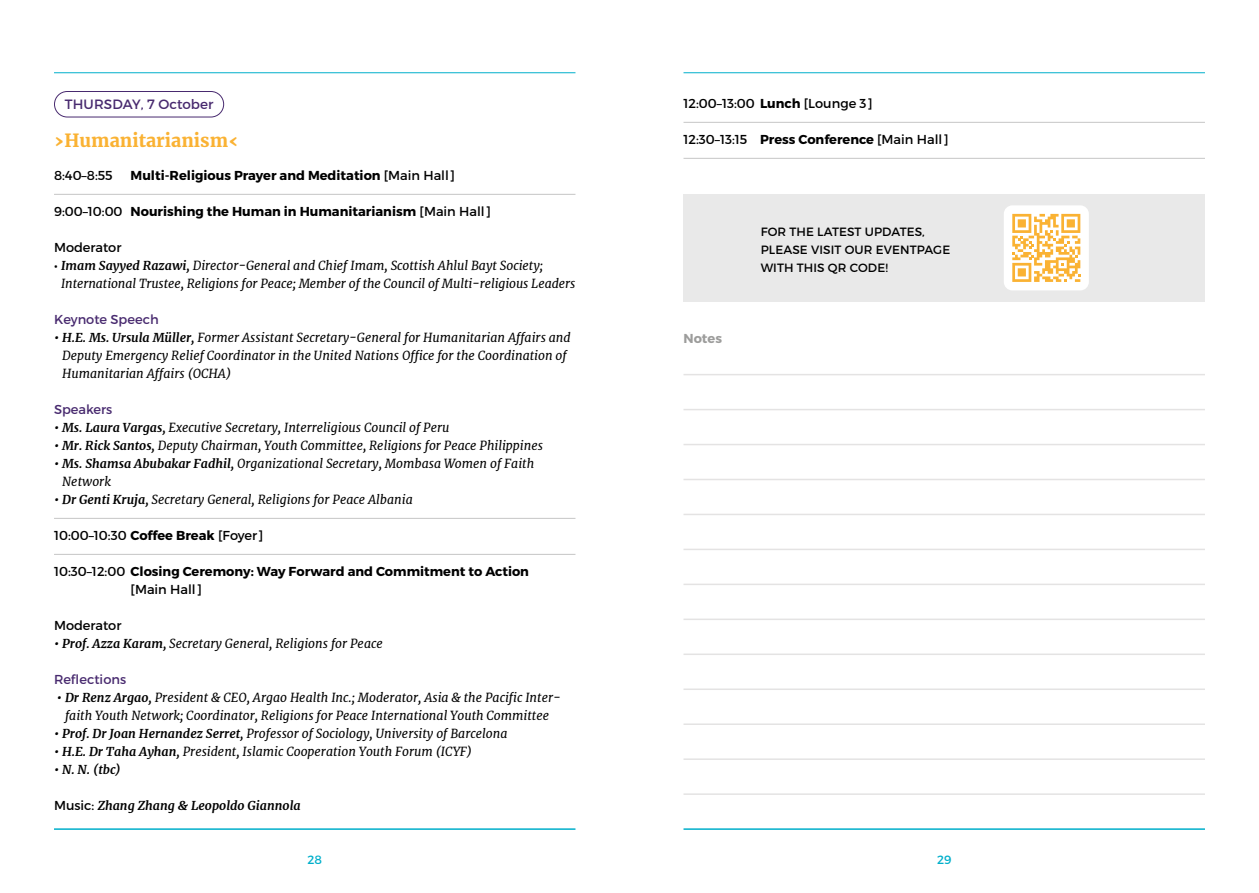
<style>
.page{position:relative;width:1259px;height:893px;background:#fff}
.page>*{position:absolute;margin:0;border:0;box-sizing:border-box;transform-origin:0 0}
.t1{font:700 18px "Merriweather";color:#fab233}
.t2{font:13.5px "Montserrat";color:#482a6f}
.t3{font:700 12.9px/18px "Montserrat";color:#000}
.t4{font:12.9px "Montserrat";color:#000}
.t5{font:12.9px "Montserrat";color:#482a6f}
.t6{font:700 12.9px "Montserrat";color:#9d9d9c}
.t7{font:italic 12.3px/18px "Merriweather";color:#000}
.t8{font:italic 700 12.3px "Merriweather";color:#000}
.t9{font:12px/18px "Montserrat";letter-spacing:.01em;color:#000}
.t10{font:12px "Montserrat";color:#00afcb}
.s1{font-weight:400}
.s2{font-family:"Montserrat";font-style:normal;font-size:12.9px}
.s3{font-weight:700}
.s4{font-family:"Montserrat";font-weight:400;font-style:normal;font-size:12.9px}
</style>
<div class="page">
<div style="left:54px;top:91px;width:170px;height:26px;border:1px solid #482a6f;border-radius:13px"></div>
<hr style="left:54px;top:194px;width:521px;height:1px;background:#c6c6c6">
<hr style="left:54px;top:518px;width:521px;height:1px;background:#c6c6c6">
<hr style="left:54px;top:554px;width:521px;height:1px;background:#c6c6c6">
<hr style="left:683px;top:122px;width:522px;height:1px;background:#c6c6c6">
<hr style="left:683px;top:158px;width:522px;height:1px;background:#c6c6c6">
<hr style="left:683px;top:828px;width:522px;height:2px;background:#00afcb">
<hr style="left:54px;top:828px;width:521px;height:2px;background:#00afcb">
<hr style="left:683px;top:72px;width:522px;height:1px;background:#00afcb">
<hr style="left:54px;top:72px;width:521px;height:1px;background:#00afcb">
<hr style="left:683px;top:793px;width:522px;height:2px;background:#e4e3e3">
<hr style="left:683px;top:723px;width:522px;height:2px;background:#e4e3e3">
<hr style="left:683px;top:653px;width:522px;height:2px;background:#e4e3e3">
<hr style="left:683px;top:584px;width:522px;height:1px;background:#e4e3e3">
<hr style="left:683px;top:479px;width:522px;height:1px;background:#e4e3e3">
<hr style="left:683px;top:409px;width:522px;height:1px;background:#e4e3e3">
<hr style="left:683px;top:514px;width:522px;height:1px;background:#e4e3e3">
<hr style="left:683px;top:758px;width:522px;height:2px;background:#e4e3e3">
<hr style="left:683px;top:688px;width:522px;height:2px;background:#e4e3e3">
<hr style="left:683px;top:619px;width:522px;height:1px;background:#e4e3e3">
<hr style="left:683px;top:549px;width:522px;height:1px;background:#e4e3e3">
<hr style="left:683px;top:444px;width:522px;height:1px;background:#e4e3e3">
<hr style="left:683px;top:374px;width:522px;height:1px;background:#e4e3e3">
<div style="left:683px;top:194px;width:522px;height:107px;background:#e9e9e9"></div>
<div style="left:1003px;top:205px;width:86px;height:85px;background:#fff;border-radius:9px"></div>
<svg style="left:1012px;top:214px;width:68px;height:68px"></svg>
<p class="t2" style="left:65px;top:98px;width:150px">THURSDAY, 7 October</p>
<h1 class="t1" style="left:54px;top:132px;width:186px">›Humanitarianism‹</h1>
<p class="t4" style="left:54px;top:169px;width:60px">8:40–8:55</p>
<p class="t3" style="left:130px;top:167px;width:326px">Multi-Religious Prayer and Meditation <span class="s1">[Main Hall]</span></p>
<p class="t3" style="left:54px;top:203px;width:438px"><span class="s1">9:00–10:00</span> Nourishing the Human in Humanitarianism <span class="s1">[Main Hall]</span></p>
<p class="t4" style="left:54px;top:241px;width:69px">Moderator</p>
<p class="t7" style="left:61px;top:257px;width:516px;text-indent:-7px"><span class="s2">•</span> <span class="s3">Imam Sayyed Razawi,</span> Director-General and Chief Imam, Scottish Ahlul Bayt Society;<br>International Trustee, Religions for Peace; Member of the Council of Multi-religious Leaders</p>
<p class="t5" style="left:54px;top:313px;width:106px">Keynote Speech</p>
<p class="t7" style="left:62px;top:328px;width:510px;text-indent:-8px"><span class="s3">• H.E. Ms. Ursula Müller,</span> Former Assistant Secretary-General for Humanitarian Affairs and<br>Deputy Emergency Relief Coordinator in the United Nations Office for the Coordination of<br>Humanitarian Affairs (OCHA)</p>
<p class="t5" style="left:54px;top:403px;width:60px">Speakers</p>
<p class="t7" style="left:54px;top:419px;width:397px"><span class="s3">• Ms. Laura Vargas,</span> Executive Secretary, Interreligious Council of Peru</p>
<p class="t7" style="left:54px;top:437px;width:490px"><span class="s3">• Mr. Rick Santos,</span> Deputy Chairman, Youth Committee, Religions for Peace Philippines</p>
<p class="t7" style="left:62px;top:455px;width:473px;text-indent:-8px"><span class="s3">• Ms. Shamsa Abubakar Fadhil,</span> Organizational Secretary, Mombasa Women of Faith<br>Network</p>
<p class="t7" style="left:54px;top:491px;width:360px"><span class="s3">• Dr Genti Kruja,</span> Secretary General, Religions for Peace Albania</p>
<p class="t4" style="left:54px;top:529px;width:211px">10:00–10:30 <span class="s3">Coffee Break</span> [Foyer]</p>
<p class="t3" style="left:130px;top:563px;width:400px;text-indent:-76px"><span class="s1">10:30–12:00</span> Closing Ceremony: Way Forward and Commitment to Action <span class="s1">[Main Hall]</span></p>
<p class="t4" style="left:54px;top:619px;width:69px">Moderator</p>
<p class="t7" style="left:54px;top:635px;width:330px"><span class="s3">• Prof. Azza Karam,</span> Secretary General, Religions for Peace</p>
<p class="t5" style="left:54px;top:673px;width:74px">Reflections</p>
<p class="t7" style="left:57px;top:688px;width:505px;text-align:center"><span class="s3">• Dr Renz Argao,</span> President &amp; CEO, Argao Health Inc.; Moderator, Asia &amp; the Pacific Inter - faith Youth Network; Coordinator, Religions for Peace International Youth Committee</p>
<p class="t7" style="left:54px;top:725px;width:455px"><span class="s3">• Prof. Dr Joan Hernandez Serret,</span> Professor of Sociology, University of Barcelona</p>
<p class="t7" style="left:54px;top:743px;width:419px"><span class="s3">• H.E. Dr Taha Ayhan,</span> President, Islamic Cooperation Youth Forum (ICYF)</p>
<p class="t8" style="left:54px;top:763px;width:68px">• N. N. (tbc)</p>
<p class="t8" style="left:54px;top:799px;width:248px"><span class="s4">Music:</span> Zhang Zhang &amp; Leopoldo Giannola</p>
<p class="t4" style="left:683px;top:97px;width:191px">12:00–13:00 <span class="s3">Lunch</span> [Lounge 3]</p>
<p class="t4" style="left:683px;top:133px;width:266px">12:30–13:15 <span class="s3">Press Conference</span> [Main Hall]</p>
<p class="t6" style="left:683px;top:332px;width:40px">Notes</p>
<p class="t9" style="left:760px;top:223px;width:191px">FOR THE LATEST UPDATES,<br>PLEASE VISIT OUR EVENTPAGE<br>WITH THIS QR CODE!</p>
<p class="t10" style="left:307px;top:854px;width:16px">28</p>
<p class="t10" style="left:937px;top:854px;width:16px">29</p>
</div>
